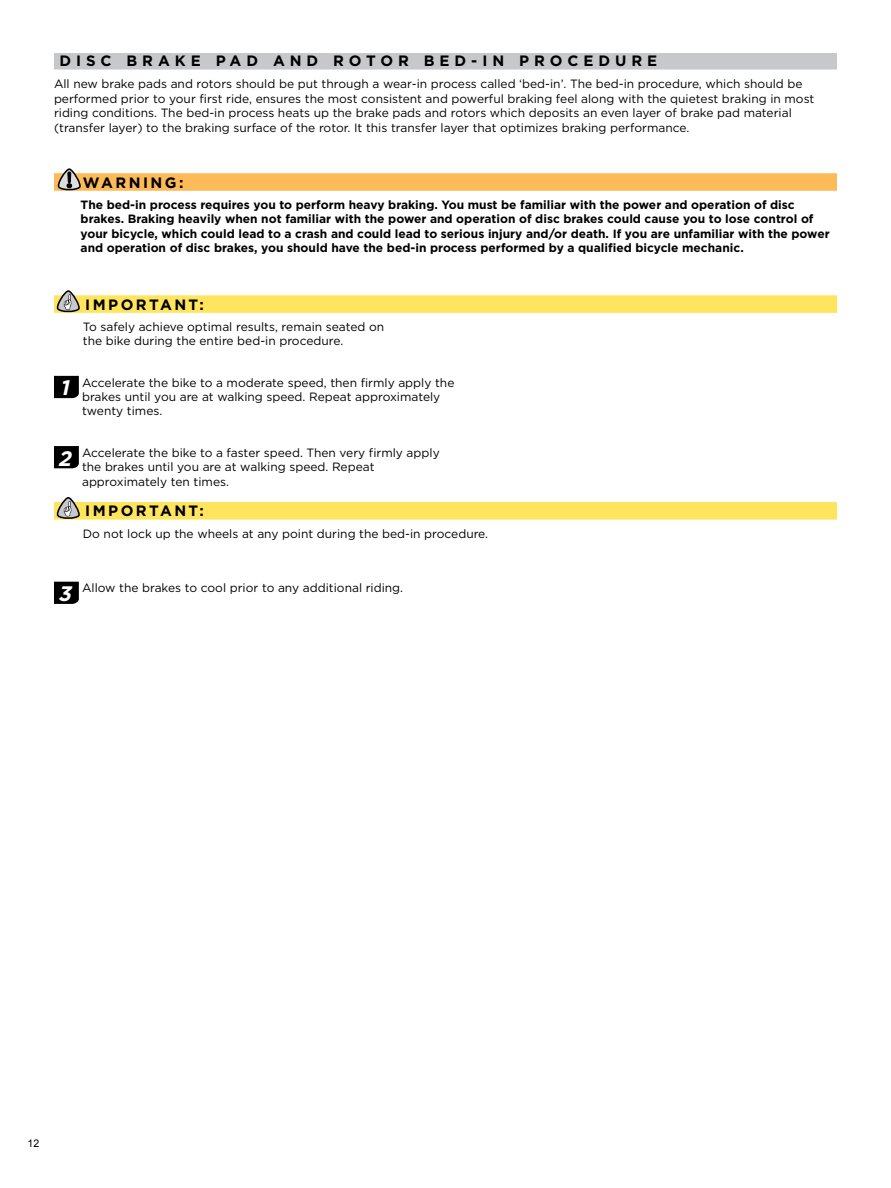
<style>
.page{position:relative;width:891px;height:1188px;background:#fff}
.page>*{position:absolute;margin:0;border:0;box-sizing:border-box;transform-origin:0 0}
.t1{font:700 15px "Gotham";letter-spacing:.33em;color:#000}
.t2{font:700 15px "Gotham";letter-spacing:.16em;color:#000}
.t3{font:700 15px "Gotham";letter-spacing:.165em;color:#000}
.t4{font:12px/14.4px "Gotham";color:#000}
.t5{font:700 12px/14.4px "Gotham";color:#000}
.t6{font:10.5px "Arial";color:#000}
.s1{font-weight:700;font-style:italic;font-size:21px;color:#fff}
</style>
<div class="page">
<div style="left:54px;top:53px;width:783px;height:17px;background:#c7c8ca"></div>
<div style="left:54px;top:173px;width:783px;height:18px;background:#fdba58"></div>
<div style="left:54px;top:295px;width:783px;height:18px;background:#ffe45e"></div>
<div style="left:54px;top:502px;width:783px;height:18px;background:#ffe45e"></div>
<svg style="left:57px;top:168px;width:24px;height:23px"></svg>
<svg style="left:54px;top:290px;width:27px;height:22px"></svg>
<svg style="left:54px;top:376px;width:25px;height:22px"></svg>
<svg style="left:54px;top:446px;width:25px;height:22px"></svg>
<svg style="left:56px;top:497px;width:24px;height:22px"></svg>
<svg style="left:54px;top:582px;width:25px;height:22px"></svg>
<p class="t1" style="left:59px;top:51px;width:599px">disc brake pad and rotor bed-in procedure</p>
<p class="t4" style="left:54px;top:77px;width:762px">All new brake pads and rotors should be put through a wear-in process called ‘bed-in’. The bed-in procedure, which should be performed prior to your first ride, ensures the most consistent and powerful braking feel along with the quietest braking in most riding conditions. The bed-in process heats up the brake pads and rotors which deposits an even layer of brake pad material (transfer layer) to the braking surface of the rotor. It this transfer layer that optimizes braking performance.</p>
<p class="t3" style="left:83px;top:172px;width:102px">Warning:</p>
<p class="t5" style="left:81px;top:197px;width:751px">The bed-in process requires you to perform heavy braking. You must be familiar with the power and operation of disc brakes. Braking heavily when not familiar with the power and operation of disc brakes could cause you to lose control of your bicycle, which could lead to a crash and could lead to serious injury and/or death. If you are unfamiliar with the power and operation of disc brakes, you should have the bed-in process performed by a qualified bicycle mechanic.</p>
<p class="t2" style="left:85px;top:294px;width:120px">important:</p>
<p class="t4" style="left:83px;top:319px;width:303px">To safely achieve optimal results, remain seated on the bike during the entire bed-in procedure.</p>
<p class="t4" style="left:82px;top:375px;width:374px;text-indent:-22px"><span class="s1">1</span> Accelerate the bike to a moderate speed, then firmly apply the brakes until you are at walking speed. Repeat approximately twenty times.</p>
<p class="t4" style="left:82px;top:445px;width:359px;text-indent:-24px"><span class="s1">2</span> Accelerate the bike to a faster speed. Then very firmly apply the brakes until you are at walking speed. Repeat approximately ten times.</p>
<p class="t2" style="left:85px;top:501px;width:120px">important:</p>
<p class="t4" style="left:83px;top:526px;width:407px">Do not lock up the wheels at any point during the bed-in procedure.</p>
<p class="t4" style="left:58px;top:581px;width:347px"><span class="s1">3</span> Allow the brakes to cool prior to any additional riding.</p>
<p class="t6" style="left:28px;top:1136px;width:13px">12</p>
</div>
